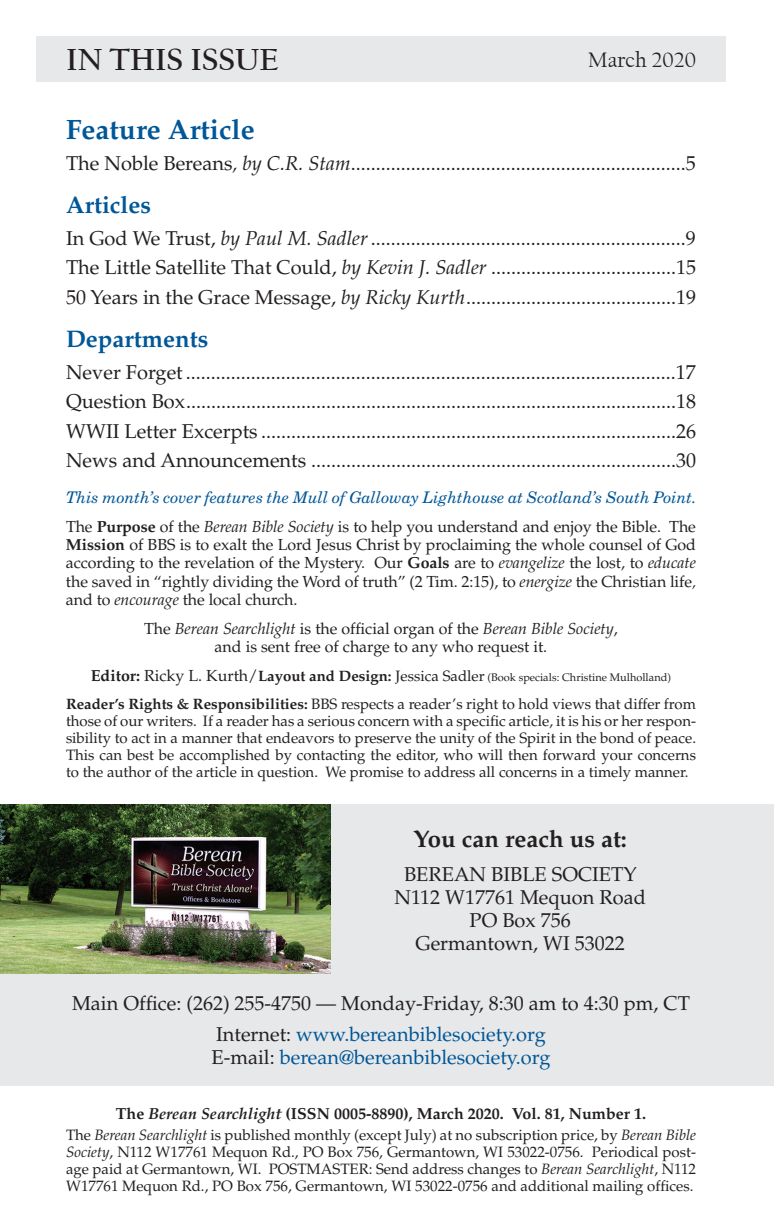
<style>
.page{position:relative;width:774px;height:1224px;background:#fff}
.page>*{position:absolute;margin:0;border:0;box-sizing:border-box;transform-origin:0 0}
.t1{font:700 32px "Californian FB";color:#231f20}
.t2{font:700 28px "Palatino";color:#005798}
.t3{font:700 24px "Palatino";color:#005798}
.t4{font:700 24px "Palatino";color:#231f20}
.t5{font:22px "Californian FB";color:#231f20}
.t6{font:20px/29.6px "Palatino";color:#231f20;text-align:center}
.t7{font:20px "Palatino";color:#005798}
.t8{font:16px/18px "Palatino";letter-spacing:-.005em;color:#231f20;text-align:justify}
.t9{font:italic 16px "New Century Schlbk";color:#005798}
.t10{font:700 16px "Palatino";color:#231f20}
.t11{font:15px/17px "Palatino";color:#231f20;text-align:justify}
.t12{font:11px "Palatino";color:#231f20}
.s1{font-style:italic}
.s2{font-weight:700}
.s3{font-weight:700;font-size:16px}
.s4{font-size:16px}
.s5{font-weight:700;font-size:15px}
.s6{font-size:15px}
.s7{color:#005798}
.s8{color:#231f20}
</style>
<div class="page">
<div style="left:0;top:804px;width:774px;height:282px;background:#e7e8e9"></div>
<div style="left:36px;top:36px;width:690px;height:46px;background:#e7e8e9"></div>
<img style="left:0;top:804px;width:330px;height:170px">
<h1 class="t1" style="left:66px;top:42px;width:214px">IN THIS ISSUE</h1>
<p class="t5" style="left:588px;top:48px;width:110px">March 2020</p>
<h2 class="t2" style="left:66px;top:113px;width:190px">Feature Article</h2>
<p class="t6" style="left:66px;top:149px;width:631px">The Noble Bereans<span class="s1">, by C.R. Stam</span>...................................................................5</p>
<p class="t3" style="left:66px;top:191px;width:87px">Articles</p>
<p class="t6" style="left:66px;top:224px;width:631px;text-align:justify">In God We Trust, <span class="s1">by Paul M. Sadler</span> ...............................................................9<br>The Little Satellite That Could, <span class="s1">by Kevin J. Sadler</span> .....................................15<br>50 Years in the Grace Message, <span class="s1">by Ricky Kurth</span>..........................................19</p>
<p class="t3" style="left:66px;top:325px;width:144px">Departments</p>
<p class="t6" style="left:66px;top:357px;width:631px;text-align:justify">Never Forget ..................................................................................................17<br>Question Box..................................................................................................18<br>WWII Letter Excerpts ...................................................................................26<br>News and Announcements .........................................................................30</p>
<p class="t9" style="left:66px;top:487px;width:632px">This month’s cover features the Mull of Galloway Lighthouse at Scotland’s South Point.</p>
<p class="t8" style="left:66px;top:518px;width:632px">The <span class="s2">Purpose</span> of the <span class="s1">Berean Bible Society</span> is to help you understand and enjoy the Bible. The <span class="s2">Mission</span> of BBS is to exalt the Lord Jesus Christ by proclaiming the whole counsel of God according to the revelation of the Mystery. Our <span class="s2">Goals</span> are to <span class="s1">evangelize</span> the lost, to <span class="s1">educate </span>the saved in “rightly dividing the Word of truth” (2 Tim. 2:15), to <span class="s1">energize</span> the Christian life<span class="s1">, </span>and to <span class="s1">encourage</span> the local church.</p>
<p class="t8" style="left:144px;top:620px;width:475px;text-align:center">The <span class="s1">Berean Searchlight</span> is the official organ of the <span class="s1">Berean Bible Society</span>, and is sent free of charge to any who request it.</p>
<p class="t12" style="left:91px;top:671px;width:582px"><span class="s3">Editor:</span> <span class="s4">Ricky L. Kurth/</span><span class="s5">Layout and Design:</span> <span class="s6">Jessica Sadler</span> (Book specials: Christine Mulholland)</p>
<p class="t11" style="left:66px;top:696px;width:632px"><span class="s2">Reader’s Rights &amp; Responsibilities:</span> BBS respects a reader’s right to hold views that differ from those of our writers. If a reader has a serious concern with a specific article, it is his or her respon&shy;sibility to act in a manner that endeavors to preserve the unity of the Spirit in the bond of peace.<br>This can best be accomplished by contacting the editor, who will then forward your concerns to the author of the article in question. We promise to address all concerns in a timely manner.</p>
<p class="t4" style="left:413px;top:824px;width:215px">You can reach us at:</p>
<p class="t6" style="left:395px;top:864px;width:253px;line-height:22.8px">BEREAN BIBLE SOCIETY<br>N112 W17761 Mequon Road<br>PO Box 756<br>Germantown, WI 53022</p>
<p class="t6" style="left:72px;top:988px;width:619px;line-height:30.8px">Main Office: (262) 255-4750 — Monday-Friday, 8:30 am to 4:30 pm, CT<br>Internet: <span class="s7">www.bereanbiblesociety.org</span></p>
<p class="t7" style="left:212px;top:1045px;width:340px"><span class="s8">E-mail:</span> berean@bereanbiblesociety.org</p>
<p class="t10" style="left:116px;top:1104px;width:532px">The <span class="s1">Berean Searchlight</span> (ISSN 0005-8890), March 2020. Vol. 81, Number 1.</p>
<p class="t11" style="left:66px;top:1126px;width:632px">The <span class="s1">Berean Searchlight</span> is published monthly (except July) at no subscription price, by <span class="s1">Berean Bible Society</span>, N112 W17761 Mequon Rd., PO Box 756, Germantown, WI 53022-0756. Periodical post&shy;age paid at Germantown, WI. POSTMASTER: Send address changes to <span class="s1">Berean Searchlight</span>, N112<br>W17761 Mequon Rd., PO Box 756, Germantown, WI 53022-0756 and additional mailing offices.</p>
</div>
